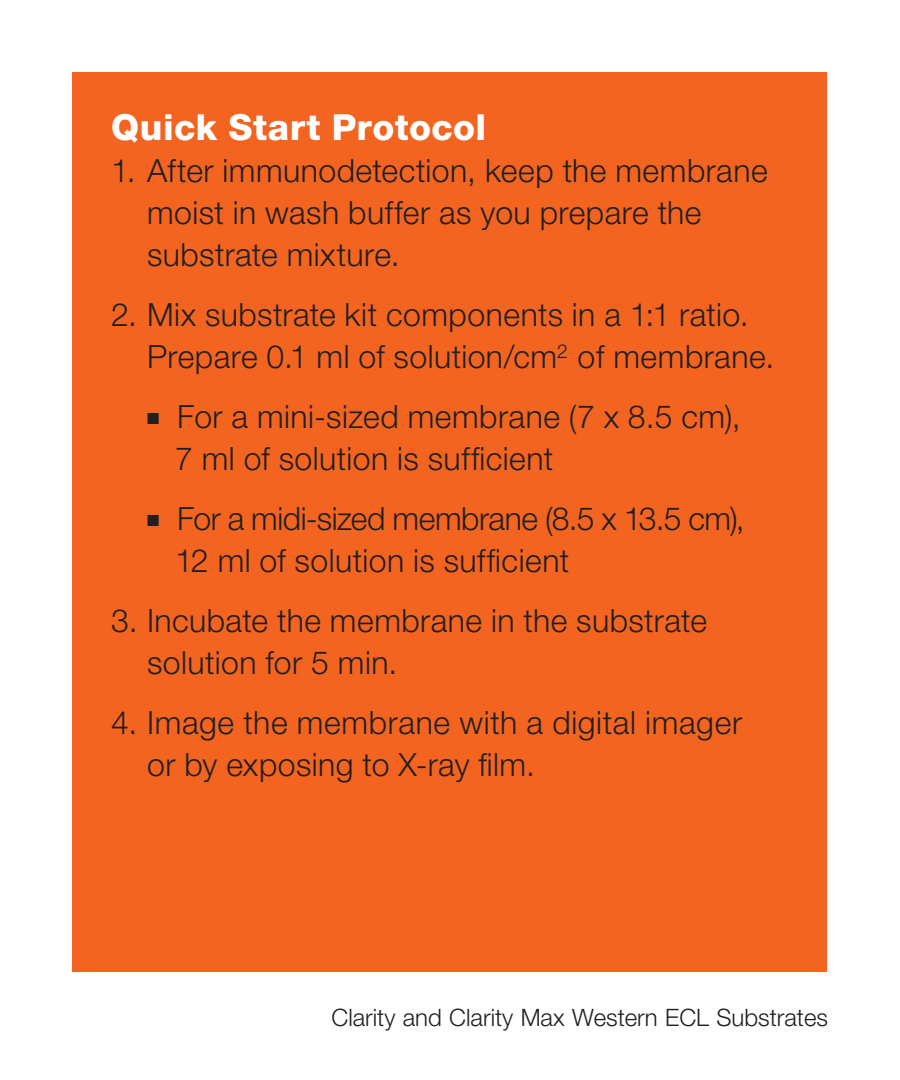
<style>
.page{position:relative;width:900px;height:1080px;background:#fff}
.page>*{position:absolute;margin:0;border:0;box-sizing:border-box;transform-origin:0 0}
.t1{font:800 36px "Helvetica Neue LT Std";letter-spacing:.015em;color:#fff}
.t2{font:300 32px/42px "Helvetica Neue LT Std";letter-spacing:.015em;color:#231f20}
.t3{font:300 32px/42px "Helvetica Neue LT Std";letter-spacing:-.01em;color:#231f20}
.t4{font:300 24px "Helvetica Neue LT Std";color:#231f20}
</style>
<div class="page">
<div style="left:72px;top:72px;width:755px;height:900px;background:#f36421"></div>
<p class="t1" style="left:111px;top:105px;width:377px">Quick Start Protocol</p>
<p class="t2" style="left:147px;top:149px;width:622px;text-indent:-36px">1. After immunodetection, keep the membrane moist in wash buffer as you prepare the substrate mixture.</p>
<p class="t2" style="left:147px;top:293px;width:629px;text-indent:-36px">2. Mix substrate kit components in a 1:1 ratio.<br>Prepare 0.1 ml of solution/cm<sup>2</sup> of membrane.</p>
<p class="t2" style="left:175px;top:395px;width:567px;text-indent:-28px">■ For a mini-sized membrane (7 x 8.5 cm),<br>7 ml of solution is sufficient</p>
<p class="t3" style="left:175px;top:497px;width:571px;text-indent:-28px">■ For a midi-sized membrane (8.5 x 13.5 cm),<br>12 ml of solution is sufficient</p>
<p class="t2" style="left:147px;top:599px;width:561px;text-indent:-36px">3. Incubate the membrane in the substrate solution for 5 min.</p>
<p class="t2" style="left:147px;top:701px;width:597px;text-indent:-36px">4. Image the membrane with a digital imager or by exposing to X-ray film.</p>
<p class="t4" style="left:332px;top:1003px;width:498px">Clarity and Clarity Max Western ECL Substrates</p>
</div>
